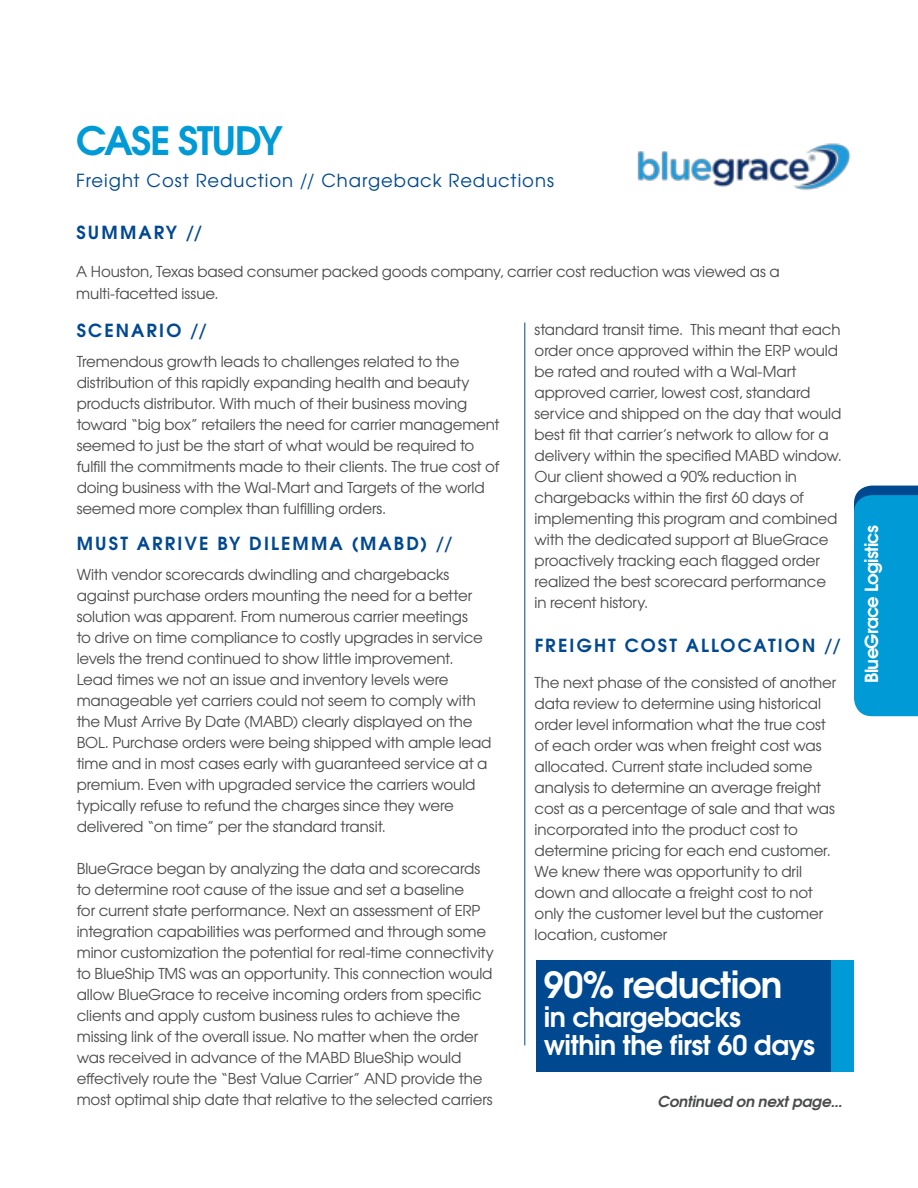
<style>
.page{position:relative;width:918px;height:1188px;background:#fff}
.page>*{position:absolute;margin:0;border:0;box-sizing:border-box;transform-origin:0 0}
.t1{font:700 39px "Te X Gyre Adventor";letter-spacing:-.045em;color:#009ad6}
.t2{font:700 36px "Te X Gyre Adventor";letter-spacing:-.02em;color:#fff}
.t3{font:700 27px/28.5px "Te X Gyre Adventor";letter-spacing:-.02em;color:#fff}
.t4{font:700 18px "Te X Gyre Adventor";letter-spacing:.115em;color:#004890}
.t5{font:18px "Te X Gyre Adventor";letter-spacing:.055em;color:#004890}
.t6{font:700 18px "Te X Gyre Adventor";letter-spacing:-.035em;color:#fff}
.t7{font:15px/21px "Te X Gyre Adventor";letter-spacing:-.01em;color:#4b4c4d}
.t8{font:italic 700 15px "Te X Gyre Adventor";letter-spacing:-.01em;color:#4b4c4d}
</style>
<div class="page">
<hr style="left:525px;top:322px;width:1px;height:723px;background:#004890">
<div style="left:854px;top:486px;width:64px;height:230px;background:#009ad6"></div>
<img style="left:637px;top:143px;width:214px;height:47px">
<div style="left:536px;top:960px;width:318px;height:111px;background:#004890"></div>
<div style="left:831px;top:960px;width:23px;height:111px;background:#009ad6"></div>
<h1 class="t1" style="left:76px;top:125px;width:208px">CASE STUDY</h1>
<p class="t5" style="left:76px;top:172px;width:479px">Freight Cost Reduction // Chargeback Reductions</p>
<p class="t4" style="left:76px;top:226px;width:127px">SUMMARY //</p>
<p class="t7" style="left:76px;top:261px;width:705px;line-height:22.5px">A Houston, Texas based consumer packed goods company, carrier cost reduction was viewed as a multi-facetted issue.</p>
<p class="t4" style="left:77px;top:323px;width:131px">SCENARIO //</p>
<p class="t7" style="left:77px;top:352px;width:425px">Tremendous growth leads to challenges related to the distribution of this rapidly expanding health and beauty products distributor. With much of their business moving toward “big box” retailers the need for carrier management seemed to just be the start of what would be required to fulfill the commitments made to their clients. The true cost of doing business with the Wal-Mart and Targets of the world seemed more complex than fulfilling orders.</p>
<p class="t4" style="left:77px;top:536px;width:377px">MUST ARRIVE BY DILEMMA (MABD) //</p>
<p class="t7" style="left:77px;top:565px;width:416px">With vendor scorecards dwindling and chargebacks against purchase orders mounting the need for a better solution was apparent. From numerous carrier meetings<br>to drive on time compliance to costly upgrades in service levels the trend continued to show little improvement.<br>Lead times we not an issue and inventory levels were manageable yet carriers could not seem to comply with the Must Arrive By Date (MABD) clearly displayed on the BOL. Purchase orders were being shipped with ample lead time and in most cases early with guaranteed service at a premium. Even with upgraded service the carriers would typically refuse to refund the charges since they were delivered “on time” per the standard transit.</p>
<p class="t7" style="left:77px;top:859px;width:419px">BlueGrace began by analyzing the data and scorecards to determine root cause of the issue and set a baseline<br>for current state performance. Next an assessment of ERP integration capabilities was performed and through some minor customization the potential for real-time connectivity to BlueShip TMS was an opportunity. This connection would allow BlueGrace to receive incoming orders from specific clients and apply custom business rules to achieve the missing link of the overall issue. No matter when the order was received in advance of the MABD BlueShip would effectively route the “Best Value Carrier” AND provide the most optimal ship date that relative to the selected carriers</p>
<p class="t7" style="left:535px;top:320px;width:309px">standard transit time. This meant that each order once approved within the ERP would be rated and routed with a Wal-Mart approved carrier, lowest cost, standard service and shipped on the day that would best fit that carrier’s network to allow for a delivery within the specified MABD window.<br>Our client showed a 90% reduction in chargebacks within the first 60 days of implementing this program and combined with the dedicated support at BlueGrace proactively tracking each flagged order realized the best scorecard performance<br>in recent history.</p>
<p class="t4" style="left:535px;top:638px;width:307px">FREIGHT COST ALLOCATION //</p>
<p class="t7" style="left:535px;top:673px;width:303px">The next phase of the consisted of another data review to determine using historical order level information what the true cost of each order was when freight cost was allocated. Current state included some analysis to determine an average freight cost as a percentage of sale and that was incorporated into the product cost to determine pricing for each end customer.<br>We knew there was opportunity to dril down and allocate a freight cost to not only the customer level but the customer location, customer</p>
<h2 class="t2" style="left:544px;top:971px;width:240px">90% reduction</h2>
<h3 class="t3" style="left:544px;top:1005px;width:273px">in chargebacks within the first 60 days</h3>
<p class="t8" style="left:658px;top:1095px;width:186px">Continued on next page...</p>
<p class="t6" style="left:864px;top:683px;width:160px;rotate:-90deg">BlueGrace Logistics</p>
</div>
